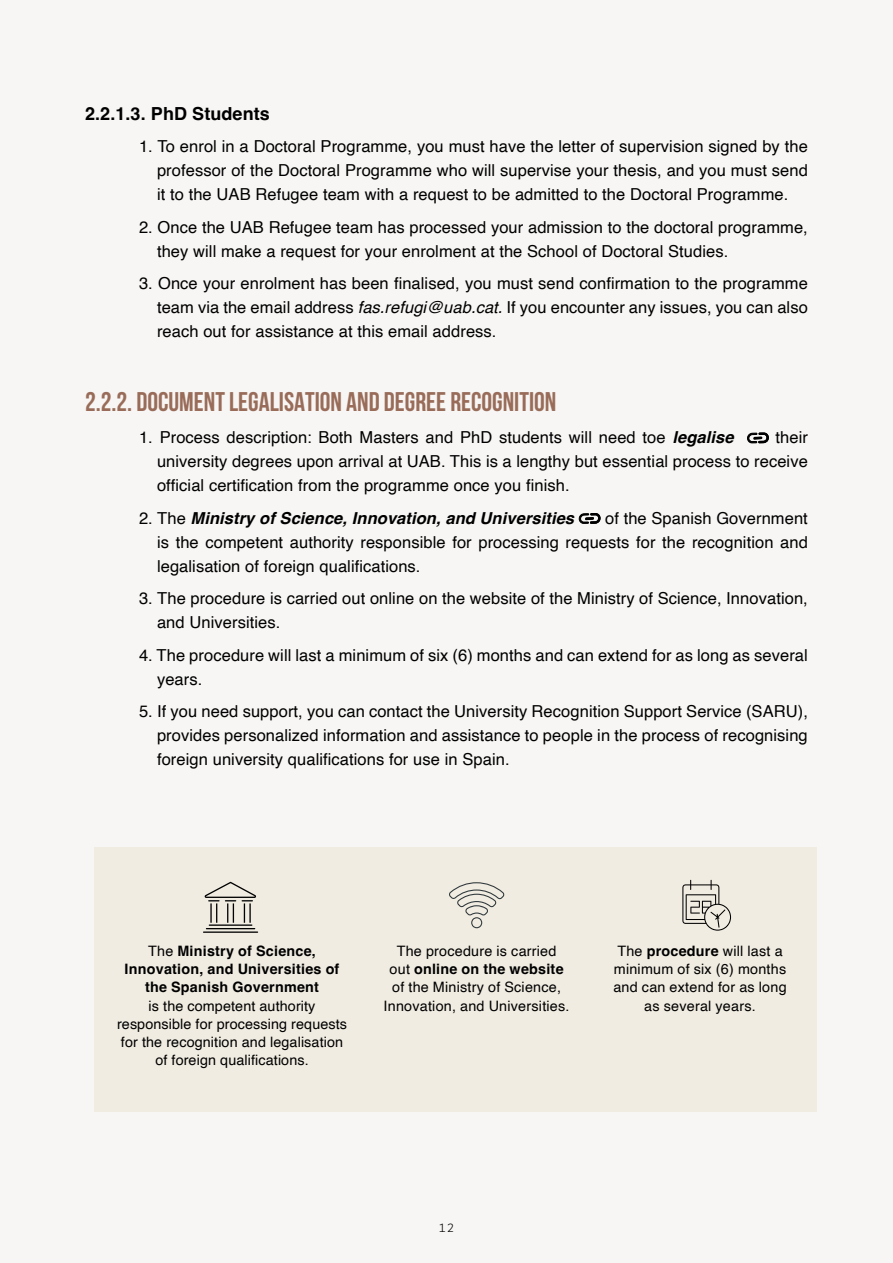
<style>
.page{position:relative;width:893px;height:1263px;background:#f7f6f4}
.page>*{position:absolute;margin:0;border:0;box-sizing:border-box;transform-origin:0 0}
.t1{font:700 27px "Bebas Neue";color:#996c59}
.t2{font:700 18px "Helvetica";letter-spacing:.005em;color:#000}
.t3{font:16.5px/24px "Helvetica";letter-spacing:.005em;color:#000;text-align:justify}
.t4{font:italic 700 16.5px "Helvetica";letter-spacing:.005em;color:#000}
.t5{font:14.4px/18.3px "Helvetica";letter-spacing:.015em;color:#000;text-align:center}
.t6{font:700 14.4px/18.3px "Helvetica";letter-spacing:.015em;color:#000;text-align:center}
.t7{font:200 13.5px "Sono";color:#000}
.s1{font-style:italic}
.s2{font-weight:700;font-style:italic}
.s3{font-weight:400;font-style:normal}
.s4{font-weight:400}
.s5{font-weight:700}
</style>
<div class="page">
<div style="left:94px;top:847px;width:723px;height:264px;background:#f0ece1"></div>
<svg style="left:747px;top:432px;width:22px;height:12px"></svg>
<svg style="left:578px;top:513px;width:22px;height:11px"></svg>
<hr style="left:206px;top:928px;width:49px;height:1px;background:#020203">
<hr style="left:204px;top:931px;width:54px;height:2px;background:#020203">
<hr style="left:209px;top:924px;width:43px;height:2px;background:#020203">
<svg style="left:204px;top:881px;width:52px;height:42px"></svg>
<svg style="left:682px;top:880px;width:49px;height:51px"></svg>
<svg style="left:449px;top:882px;width:55px;height:46px"></svg>
<p class="t2" style="left:85px;top:102px;width:186px">2.2.1.3. PhD Students</p>
<p class="t3" style="left:157px;top:135px;width:652px;text-indent:-18px">1. To enrol in a Doctoral Programme, you must have the letter of supervision signed by the professor of the Doctoral Programme who will supervise your thesis, and you must send it to the UAB Refugee team with a request to be admitted to the Doctoral Programme.</p>
<p class="t3" style="left:157px;top:216px;width:652px;text-indent:-18px">2. Once the UAB Refugee team has processed your admission to the doctoral programme, they will make a request for your enrolment at the School of Doctoral Studies.</p>
<p class="t3" style="left:157px;top:272px;width:652px;text-indent:-18px">3. Once your enrolment has been finalised, you must send confirmation to the programme team via the email address <span class="s1">fas.refugi@uab.cat.</span> If you encounter any issues, you can also reach out for assistance at this email address.</p>
<h1 class="t1" style="left:85px;top:387px;width:473px">2.2.2. DOCUMENT LEGALISATION AND DEGREE RECOGNITION</h1>
<p class="t3" style="left:139px;top:426px;width:596px">1. Process description: Both Masters and PhD students will need toe <span class="s2">legalise</span></p>
<p class="t3" style="left:157px;top:426px;width:652px;text-indent:618px">their university degrees upon arrival at UAB. This is a lengthy but essential process to receive official certification from the programme once you finish.</p>
<p class="t4" style="left:139px;top:508px;width:437px"><span class="s3">2. The</span> Ministry of Science, Innovation, and Universities</p>
<p class="t3" style="left:157px;top:506px;width:652px;text-indent:448px">of the Spanish Government is the competent authority responsible for processing requests for the recognition and legalisation of foreign qualifications.</p>
<p class="t3" style="left:157px;top:587px;width:652px;text-indent:-18px">3. The procedure is carried out online on the website of the Ministry of Science, Innovation, and Universities.</p>
<p class="t3" style="left:157px;top:643px;width:652px;text-indent:-18px">4. The procedure will last a minimum of six (6) months and can extend for as long as several years.</p>
<p class="t3" style="left:157px;top:700px;width:652px;text-indent:-18px">5. If you need support, you can contact the University Recognition Support Service (SARU), provides personalized information and assistance to people in the process of recognising foreign university qualifications for use in Spain.</p>
<p class="t6" style="left:125px;top:943px;width:216px"><span class="s4">The</span> Ministry of Science,<br>Innovation, and Universities of the Spanish Government</p>
<p class="t5" style="left:117px;top:997px;width:232px">is the competent authority responsible for processing requests for the recognition and legalisation of foreign qualifications.</p>
<p class="t5" style="left:384px;top:942px;width:187px">The procedure is carried<br>out <span class="s5">online on the website </span>of the Ministry of Science,<br>Innovation, and Universities.</p>
<p class="t5" style="left:613px;top:942px;width:175px">The <span class="s5">procedure</span> will last a minimum of six (6) months and can extend for as long as several years.</p>
<p class="t7" style="left:438px;top:1218px;width:18px">12</p>
</div>
